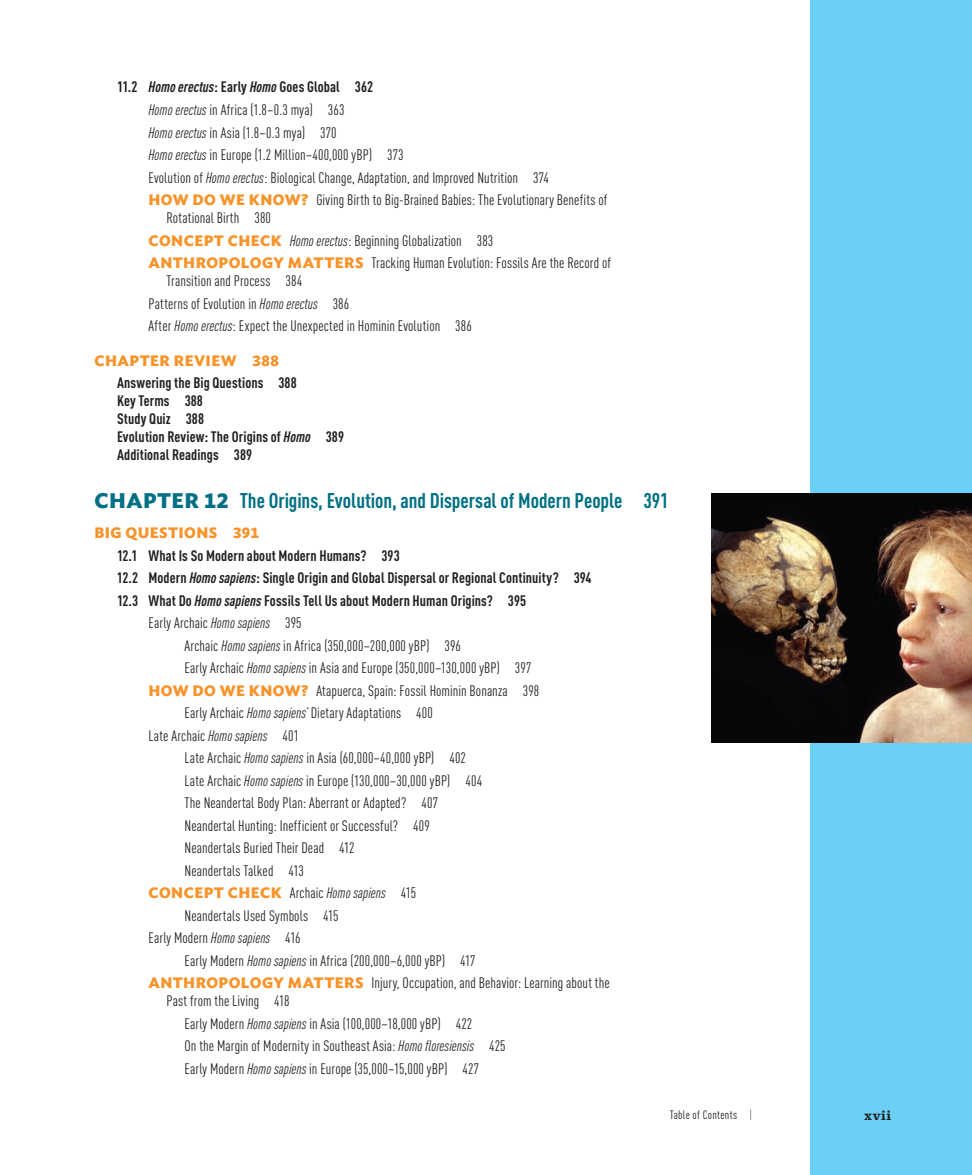
<style>
.page{position:relative;width:972px;height:1175px;background:#fff}
.page>*{position:absolute;margin:0;border:0;box-sizing:border-box;transform-origin:0 0}
.t1{font:700 condensed 21px "DINOT";letter-spacing:-.005em;color:#017084}
.t2{font:condensed 15px/22.5px "DINOT";letter-spacing:.01em;color:#231f20}
.t3{font:700 condensed 15px/18px "DINOT";letter-spacing:.005em;color:#231f20}
.t4{font:700 15px "Ideal Sans";letter-spacing:.03em;color:#f79328}
.t5{font:700 13.5px "Sentinel";color:#231f20}
.t6{font:condensed 12px "DINOT";letter-spacing:.03em;color:#231f20}
.s1{font-weight:700}
.s2{font-weight:700;font-style:italic}
.s3{font-style:italic}
.s4{font-family:"Ideal Sans";font-weight:700;font-stretch:normal;color:#f79328}
.s5{font-family:"Ideal Sans";font-stretch:normal;color:#f79328}
.s6{font-family:"Ideal Sans";font-stretch:normal}
.s7{font-family:"DINOT";font-weight:400;font-stretch:condensed;color:#231f20}
.s8{font-family:"DINOT";font-weight:400;font-style:italic;font-stretch:condensed;color:#231f20}
.s9{font-weight:300}
</style>
<div class="page">
<div style="left:810px;top:0;width:162px;height:1174px;background:#6bcff6"></div>
<img style="left:711px;top:494px;width:261px;height:248px">
<p class="t2" style="left:149px;top:76px;width:460px;text-indent:-32px"><span class="s1">11.2</span> <span class="s2">Homo erectus</span><span class="s1">: Early</span> <span class="s2">Homo</span> <span class="s1">Goes Global 362<br></span><span class="s3">Homo erectus</span> in Africa (1.8−0.3 mya) 363<br><span class="s3">Homo erectus</span> in Asia (1.8−0.3 mya) 370<br><span class="s3">Homo erectus</span> in Europe (1.2 Million–400,000 yBP) 373<br>Evolution of <span class="s3">Homo erectus</span>: Biological Change, Adaptation, and Improved Nutrition 374<br><span class="s4">HOW DO WE KNOW?</span> Giving Birth to Big-Brained Babies: The Evolutionary Benefits of</p>
<p class="t2" style="left:149px;top:206px;width:464px;text-indent:18px">Rotational Birth 380<br><span class="s4">CONCEPT CHECK</span> <span class="s3">Homo erectus</span>: Beginning Globalization 383<br><span class="s4">ANTHROPOLOGY MATTERS</span> Tracking Human Evolution: Fossils Are the Record of</p>
<p class="t2" style="left:149px;top:269px;width:325px;text-indent:18px">Transition and Process 384<br>Patterns of Evolution in <span class="s3">Homo erectus</span> 386<br>After <span class="s3">Homo erectus</span>: Expect the Unexpected in Hominin Evolution 386</p>
<p class="t3" style="left:117px;top:349px;width:181px;line-height:22.5px;text-indent:-22px"><span class="s5">CHAPTER REVIEW 388<br></span>Answering the Big Questions 388</p>
<p class="t3" style="left:117px;top:391px;width:229px">Key Terms 388<br>Study Quiz 388<br>Evolution Review: The Origins of <span class="s3">Homo</span> 389<br>Additional Readings 389</p>
<p class="t1" style="left:94px;top:488px;width:575px"><span class="s6">CHAPTER 12</span> The Origins, Evolution, and Dispersal of Modern People 391</p>
<p class="t4" style="left:94px;top:521px;width:166px">BIG QUESTIONS 391</p>
<p class="t3" style="left:117px;top:546px;width:284px">12.1 What Is So Modern about Modern Humans? 393</p>
<p class="t3" style="left:117px;top:568px;width:476px">12.2 Modern <span class="s3">Homo sapiens</span>: Single Origin and Global Dispersal or Regional Continuity? 394</p>
<p class="t3" style="left:117px;top:591px;width:411px">12.3 What Do <span class="s3">Homo sapiens</span> Fossils Tell Us about Modern Human Origins? 395</p>
<p class="t2" style="left:149px;top:611px;width:155px">Early Archaic <span class="s3">Homo sapiens</span> 395</p>
<p class="t2" style="left:185px;top:634px;width:278px">Archaic <span class="s3">Homo sapiens</span> in Africa (350,000–200,000 yBP) 396</p>
<p class="t2" style="left:185px;top:656px;width:348px">Early Archaic <span class="s3">Homo sapiens</span> in Asia and Europe (350,000–130,000 yBP) 397</p>
<p class="t2" style="left:149px;top:679px;width:392px"><span class="s4">HOW DO WE KNOW?</span> Atapuerca, Spain: Fossil Hominin Bonanza 398</p>
<p class="t2" style="left:185px;top:701px;width:250px">Early Archaic <span class="s3">Homo sapiens’</span> Dietary Adaptations 400</p>
<p class="t2" style="left:149px;top:724px;width:152px">Late Archaic <span class="s3">Homo sapiens</span> 401</p>
<p class="t2" style="left:185px;top:746px;width:283px">Late Archaic <span class="s3">Homo sapiens</span> in Asia (60,000–40,000 yBP) 402</p>
<p class="t2" style="left:185px;top:769px;width:299px">Late Archaic <span class="s3">Homo sapiens</span> in Europe (130,000–30,000 yBP) 404</p>
<p class="t2" style="left:185px;top:791px;width:255px">The Neandertal Body Plan: Aberrant or Adapted? 407</p>
<p class="t2" style="left:185px;top:814px;width:247px">Neandertal Hunting: Inefficient or Successful? 409</p>
<p class="t2" style="left:185px;top:836px;width:172px">Neandertals Buried Their Dead 412</p>
<p class="t2" style="left:185px;top:859px;width:121px">Neandertals Talked 413</p>
<p class="t4" style="left:149px;top:881px;width:269px">CONCEPT CHECK <span class="s7">Archaic</span> <span class="s8">Homo sapiens</span> <span class="s7">415</span></p>
<p class="t2" style="left:185px;top:904px;width:156px">Neandertals Used Symbols 415</p>
<p class="t2" style="left:149px;top:926px;width:154px">Early Modern <span class="s3">Homo sapiens</span> 416</p>
<p class="t2" style="left:185px;top:949px;width:293px">Early Modern <span class="s3">Homo sapiens</span> in Africa (200,000–6,000 yBP) 417</p>
<p class="t2" style="left:149px;top:971px;width:463px"><span class="s4">ANTHROPOLOGY MATTERS</span> Injury, Occupation, and Behavior: Learning about the</p>
<p class="t2" style="left:185px;top:989px;width:323px;text-indent:-18px">Past from the Living 418<br>Early Modern <span class="s3">Homo sapiens</span> in Asia (100,000–18,000 yBP) 422<br>On the Margin of Modernity in Southeast Asia: <span class="s3">Homo floresiensis</span> 425<br>Early Modern <span class="s3">Homo sapiens</span> in Europe (35,000–15,000 yBP) 427</p>
<p class="t6" style="left:670px;top:1107px;width:84px">Table of Contents <span class="s9">|</span></p>
<p class="t5" style="left:865px;top:1104px;width:28px">xvii</p>
</div>
